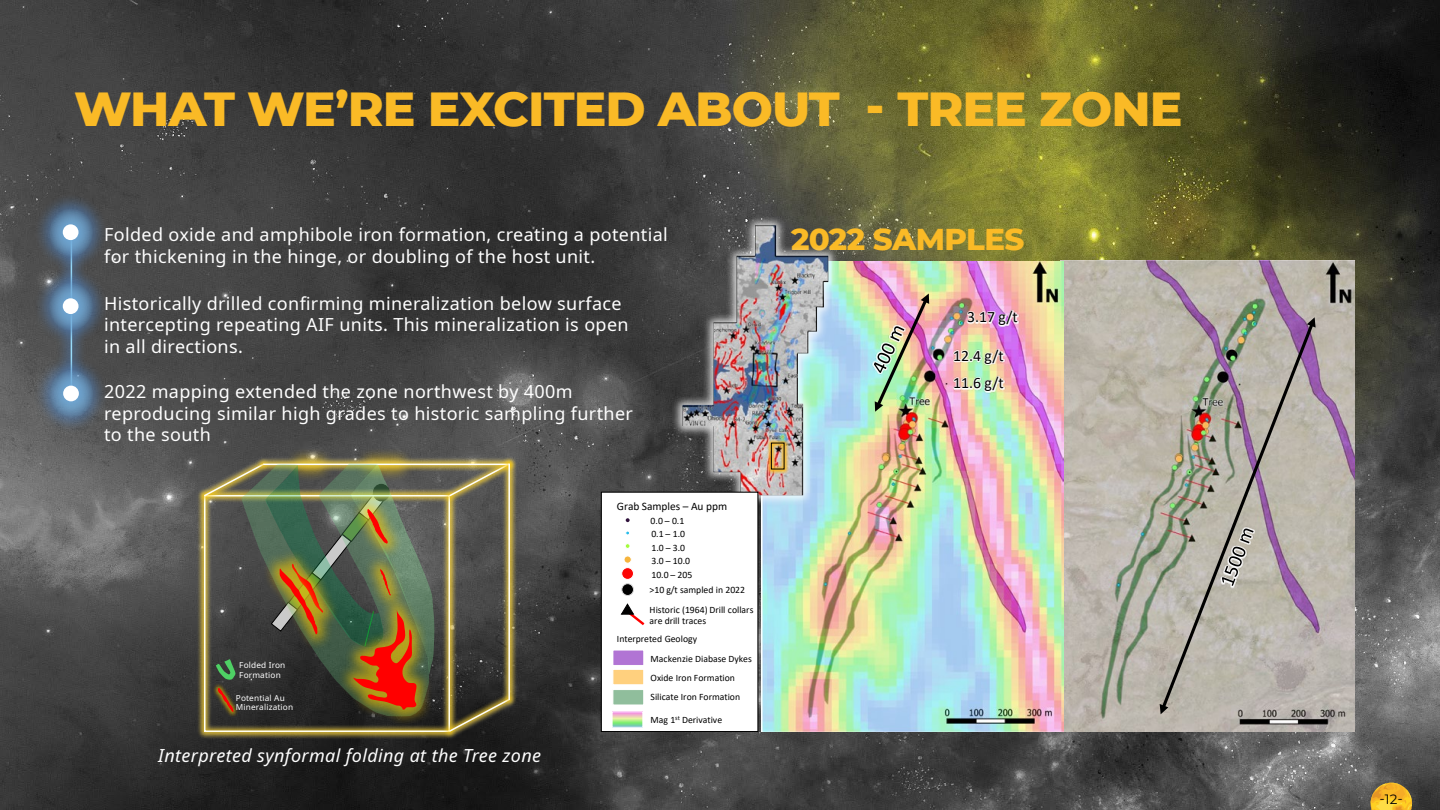
<style>
.page{position:relative;width:1440px;height:810px;background:#fff}
.page>*{position:absolute;margin:0;border:0;box-sizing:border-box;transform-origin:0 0}
.t1{font:800 48.75px "Montserrat";letter-spacing:-.02em;color:#faba26}
.t2{font:800 30.75px "Montserrat";letter-spacing:-.02em;color:#faba26}
.t3{font:18px/21.6px "Noto Sans";letter-spacing:.02em;color:#fff}
.t4{font:italic 18px "Noto Sans";letter-spacing:.02em;color:#fff}
.t5{font:15.83px/27.3px "Calibri";color:#000}
.t6{font:13.5px "Montserrat";color:#000}
.t7{font:11.4px "Calibri";color:#000}
.t8{font:9.75px/20px "Calibri";color:#000}
.t9{font:8.25px/9.9px "Noto Sans";letter-spacing:.02em;color:#fff}
</style>
<div class="page">
<img style="left:0;top:0;width:1440px;height:810px">
<svg style="left:1371px;top:783px;width:41px;height:27px"></svg>
<div style="left:56px;top:218px;width:31px;height:190px;background:#4f81be;opacity:.6"></div>
<hr style="left:71px;top:232px;width:1px;height:161px;background:#99dbf8">
<div style="left:34px;top:193px;width:74px;height:78px;background:#4f81be;opacity:.6"></div>
<svg style="left:48px;top:208px;width:45px;height:49px"></svg>
<div style="left:48px;top:210px;width:45px;height:45px;background:#4f81be;opacity:.6"></div>
<div style="left:63px;top:224px;width:16px;height:16px;background:#fff;border-radius:50%"></div>
<div style="left:34px;top:267px;width:74px;height:78px;background:#4f81be;opacity:.6"></div>
<svg style="left:48px;top:282px;width:45px;height:49px"></svg>
<div style="left:48px;top:284px;width:45px;height:45px;background:#4f81be;opacity:.6"></div>
<div style="left:63px;top:298px;width:16px;height:16px;background:#fff;border-radius:50%"></div>
<div style="left:34px;top:354px;width:74px;height:79px;background:#4f81be;opacity:.6"></div>
<svg style="left:49px;top:369px;width:44px;height:49px"></svg>
<div style="left:49px;top:371px;width:44px;height:45px;background:#4f81be;opacity:.6"></div>
<div style="left:63px;top:386px;width:16px;height:15px;background:#fff;border-radius:50%"></div>
<div style="left:285px;top:447px;width:50px;height:34px;background:#fc0;opacity:.61"></div>
<div style="left:354px;top:447px;width:61px;height:34px;background:#fc0;opacity:.61"></div>
<div style="left:195px;top:455px;width:323px;height:285px;background:#fff;opacity:.51"></div>
<div style="left:197px;top:488px;width:260px;height:251px;background:#fc0;opacity:.61"></div>
<div style="left:204px;top:495px;width:246px;height:237px;border:2px solid #fffff3"></div>
<div style="left:197px;top:457px;width:74px;height:46px;background:#fc0;opacity:.61"></div>
<div style="left:443px;top:457px;width:73px;height:46px;background:#fc0;opacity:.61"></div>
<svg style="left:448px;top:472px;width:53px;height:26px"></svg>
<div style="left:256px;top:457px;width:260px;height:15px;background:#fc0;opacity:.61"></div>
<hr style="left:263px;top:464px;width:246px;height:1px;background:#fff">
<div style="left:443px;top:692px;width:73px;height:46px;background:#fc0;opacity:.61"></div>
<svg style="left:448px;top:698px;width:63px;height:35px"></svg>
<div style="left:501px;top:457px;width:16px;height:250px;background:#fc0;opacity:.61"></div>
<hr style="left:508px;top:464px;width:2px;height:236px;background:#fff">
<div style="left:337px;top:594px;width:96px;height:132px;background:#fc0;opacity:.61"></div>
<img style="left:1061px;top:261px;width:294px;height:471px">
<img style="left:762px;top:262px;width:301px;height:470px">
<svg style="left:1159px;top:320px;width:157px;height:391px"></svg>
<svg style="left:1160px;top:704px;width:8px;height:10px"></svg>
<svg style="left:1307px;top:317px;width:9px;height:11px"></svg>
<img style="left:1202px;top:507px;width:75px;height:101px">
<svg style="left:1222px;top:529px;width:32px;height:57px"></svg>
<img style="left:941px;top:339px;width:75px;height:27px">
<img style="left:941px;top:366px;width:75px;height:38px">
<img style="left:955px;top:301px;width:75px;height:37px">
<img style="left:853px;top:304px;width:21px;height:92px">
<img style="left:874px;top:294px;width:56px;height:118px">
<div style="left:212px;top:682px;width:27px;height:35px;background:#fc0;opacity:.61"></div>
<img style="left:202px;top:462px;width:233px;height:250px">
<div style="left:671px;top:215px;width:168px;height:291px;background:#fff;opacity:.8"></div>
<img style="left:682px;top:225px;width:146px;height:270px">
<svg style="left:766px;top:438px;width:23px;height:36px"></svg>
<div style="left:771px;top:443px;width:13px;height:26px;border:1px solid #000"></div>
<div style="left:601px;top:492px;width:157px;height:240px;background:#fff"></div>
<div style="left:601px;top:492px;width:157px;height:240px;border:1px solid #000"></div>
<div style="left:613px;top:650px;width:31px;height:15px;background:#b174d4"></div>
<div style="left:613px;top:650px;width:31px;height:16px;border:1px solid #fff"></div>
<div style="left:613px;top:689px;width:31px;height:16px;background:#90be9c;border:1px solid #fff"></div>
<div style="left:613px;top:669px;width:31px;height:16px;background:#ffd07e;border:1px solid #fff"></div>
<div style="left:622px;top:568px;width:12px;height:11px;background:#fc0606;border-radius:50%"></div>
<div style="left:622px;top:567px;width:12px;height:13px;border:1px solid #fff;border-radius:50%"></div>
<div style="left:624px;top:556px;width:7px;height:7px;background:#f6b43c;border-radius:50%"></div>
<div style="left:624px;top:556px;width:7px;height:7px;border:1px solid #fff;border-radius:50%"></div>
<svg style="left:625px;top:544px;width:5px;height:4px"></svg>
<svg style="left:626px;top:518px;width:4px;height:4px"></svg>
<svg style="left:614px;top:714px;width:27px;height:12px"></svg>
<div style="left:612px;top:712px;width:31px;height:16px;border:1px solid #fff"></div>
<div style="left:622px;top:584px;width:12px;height:11px;background:#000;border-radius:50%"></div>
<div style="left:622px;top:584px;width:12px;height:12px;border:1px solid #d9d9d9;border-radius:50%"></div>
<svg style="left:620px;top:603px;width:25px;height:23px"></svg>
<h1 class="t1" style="left:74px;top:73px;width:1110px">WHAT WE’RE EXCITED ABOUT - TREE ZONE</h1>
<p class="t3" style="left:104px;top:224px;width:565px">Folded oxide and amphibole iron formation, creating a potential for thickening in the hinge, or doubling of the host unit.</p>
<p class="t3" style="left:104px;top:293px;width:526px">Historically drilled confirming mineralization below surface intercepting repeating AIF units. This mineralization is open in all directions.</p>
<p class="t3" style="left:104px;top:381px;width:530px">2022 mapping extended the zone northwest by 400m reproducing similar high grades to historic sampling further to the south</p>
<p class="t7" style="left:617px;top:498px;width:112px">Grab Samples – Au ppm</p>
<p class="t8" style="left:651px;top:511px;width:35px">0.0 – 0.1</p>
<p class="t8" style="left:651px;top:523px;width:35px">0.1 – 1.0</p>
<p class="t8" style="left:651px;top:551px;width:40px">3.0 – 10.0</p>
<p class="t8" style="left:651px;top:537px;width:35px">1.0 – 3.0</p>
<p class="t8" style="left:651px;top:564px;width:42px">10.0 – 205</p>
<p class="t8" style="left:650px;top:579px;width:105px">&gt;10 g/t sampled in 2022<br>Historic (1964) Drill collars</p>
<p class="t8" style="left:650px;top:611px;width:58px">are drill traces</p>
<p class="t9" style="left:239px;top:661px;width:48px">Folded Iron<br>Formation</p>
<p class="t9" style="left:236px;top:693px;width:59px">Potential Au<br>Mineralization</p>
<p class="t4" style="left:158px;top:742px;width:384px">Interpreted synformal folding at the Tree zone</p>
<p class="t8" style="left:617px;top:629px;width:82px">Interpreted Geology</p>
<p class="t8" style="left:651px;top:648px;width:103px">Mackenzie Diabase Dykes</p>
<p class="t8" style="left:651px;top:668px;width:86px">Oxide Iron Formation</p>
<p class="t8" style="left:651px;top:687px;width:91px">Silicate Iron Formation</p>
<p class="t8" style="left:651px;top:709px;width:73px">Mag 1<sup>st</sup> Derivative</p>
<h2 class="t2" style="left:791px;top:217px;width:235px">2022 SAMPLES</h2>
<p class="t5" style="left:967px;top:303px;width:52px">3.17 g/t</p>
<p class="t5" style="left:953px;top:342px;width:52px">12.4 g/t<br>11.6 g/t</p>
<p class="t6" style="left:1380px;top:789px;width:25px">-12-</p>
</div>
